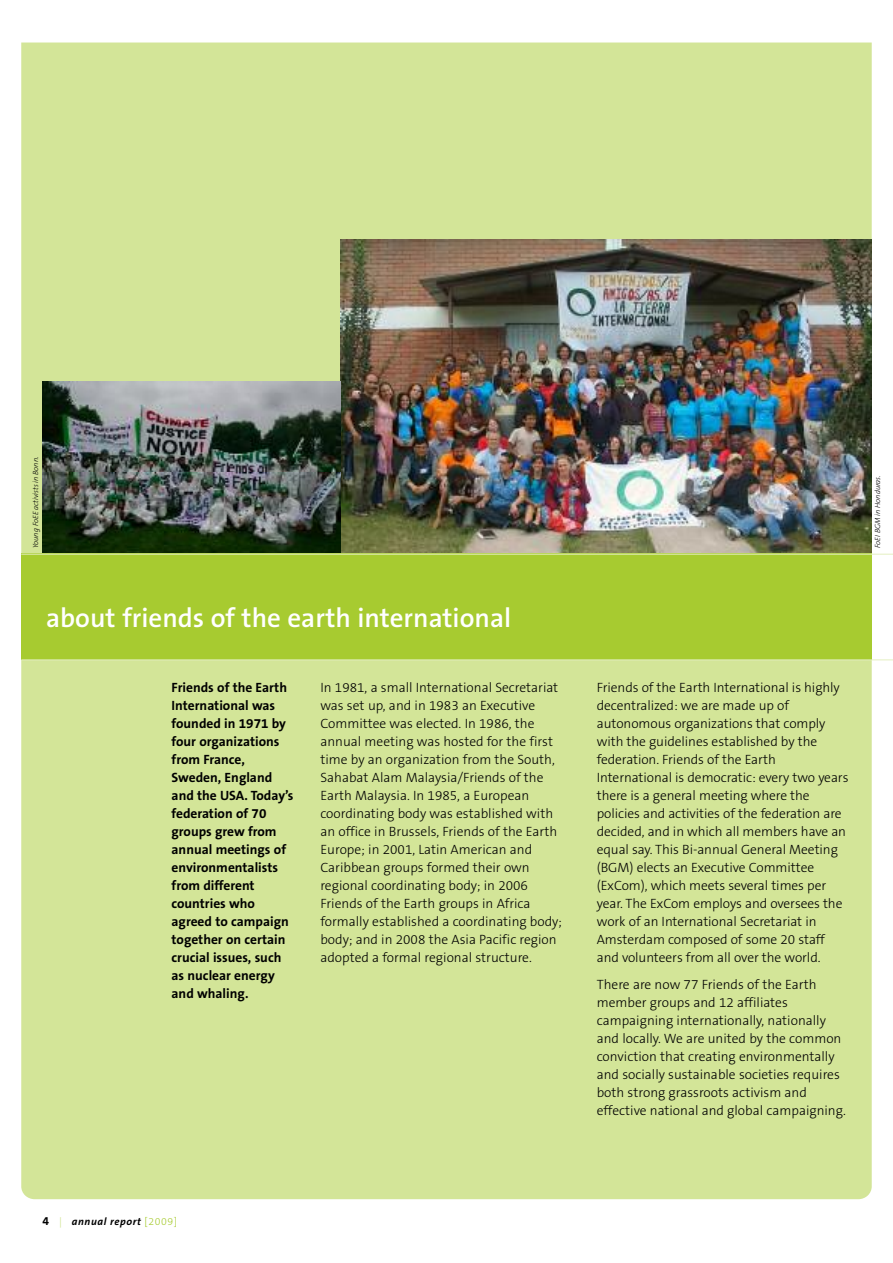
<style>
.page{position:relative;width:893px;height:1263px;background:#fff}
.page>*{position:absolute;margin:0;border:0;box-sizing:border-box;transform-origin:0 0}
.t1{font:600 27px "The Sans B6";color:#fff}
.t2{font:300 13.5px/18px "The Sans B3";color:#000}
.t3{font:700 13.5px/18px "The Sans B7";color:#000}
.t4{font:italic 700 10.5px "The Sans B7";letter-spacing:.055em;color:#000}
.t5{font:italic 300 7.5px "The Sans B3";color:#000}
.s1{font-style:normal;font-size:12px}
.s2{font-family:"The Sans B3";font-weight:300;font-style:normal;color:#cae083}
.s3{font-family:"The Sans B3";font-weight:300;font-style:normal;color:#a7cb30}
</style>
<div class="page">
<div style="left:21px;top:43px;width:851px;height:1156px;background:#d3e598"></div>
<img style="left:340px;top:240px;width:531px;height:314px">
<img style="left:43px;top:382px;width:297px;height:172px">
<div style="left:21px;top:554px;width:851px;height:106px;background:#a7cb30"></div>
<hr style="left:21px;top:554px;width:872px;height:1px;background:#e4efc1">
<hr style="left:21px;top:659px;width:872px;height:1px;background:#e4efc1">
<p class="t5" style="left:32px;top:548px;width:93px;rotate:-90deg">Young FoEE activists in Bonn.</p>
<h1 class="t1" style="left:46px;top:603px;width:467px">about friends of the earth international</h1>
<p class="t3" style="left:172px;top:679px;width:123px">Friends of the Earth<br>International was founded in 1971 by four organizations from France,<br>Sweden, England and the USA. Today’s federation of 70 groups grew from annual meetings of environmentalists from different countries who agreed to campaign together on certain crucial issues, such as nuclear energy and whaling.</p>
<p class="t2" style="left:320px;top:679px;width:243px">In 1981, a small International Secretariat was set up, and in 1983 an Executive Committee was elected. In 1986, the annual meeting was hosted for the first time by an organization from the South, Sahabat Alam Malaysia/Friends of the Earth Malaysia. In 1985, a European coordinating body was established with an office in Brussels, Friends of the Earth Europe; in 2001, Latin American and Caribbean groups formed their own regional coordinating body; in 2006<br>Friends of the Earth groups in Africa formally established a coordinating body; body; and in 2008 the Asia Pacific region adopted a formal regional structure.</p>
<p class="t2" style="left:597px;top:679px;width:253px">Friends of the Earth International is highly decentralized: we are made up of autonomous organizations that comply with the guidelines established by the federation. Friends of the Earth International is democratic: every two years there is a general meeting where the policies and activities of the federation are decided, and in which all members have an equal say. This Bi-annual General Meeting (BGM) elects an Executive Committee (ExCom), which meets several times per year. The ExCom employs and oversees the work of an International Secretariat in Amsterdam composed of some 20 staff and volunteers from all over the world.</p>
<p class="t2" style="left:597px;top:976px;width:251px">There are now 77 Friends of the Earth member groups and 12 affiliates campaigning internationally, nationally and locally. We are united by the common conviction that creating environmentally and socially sustainable societies requires both strong grassroots activism and effective national and global campaigning.</p>
<p class="t5" style="left:874px;top:548px;width:74px;rotate:-90deg">FoEI BGM in Honduras.</p>
<p class="t4" style="left:43px;top:1216px;width:136px"><span class="s1">4</span> <span class="s2">|</span> annual report <span class="s3">[2009]</span></p>
</div>
